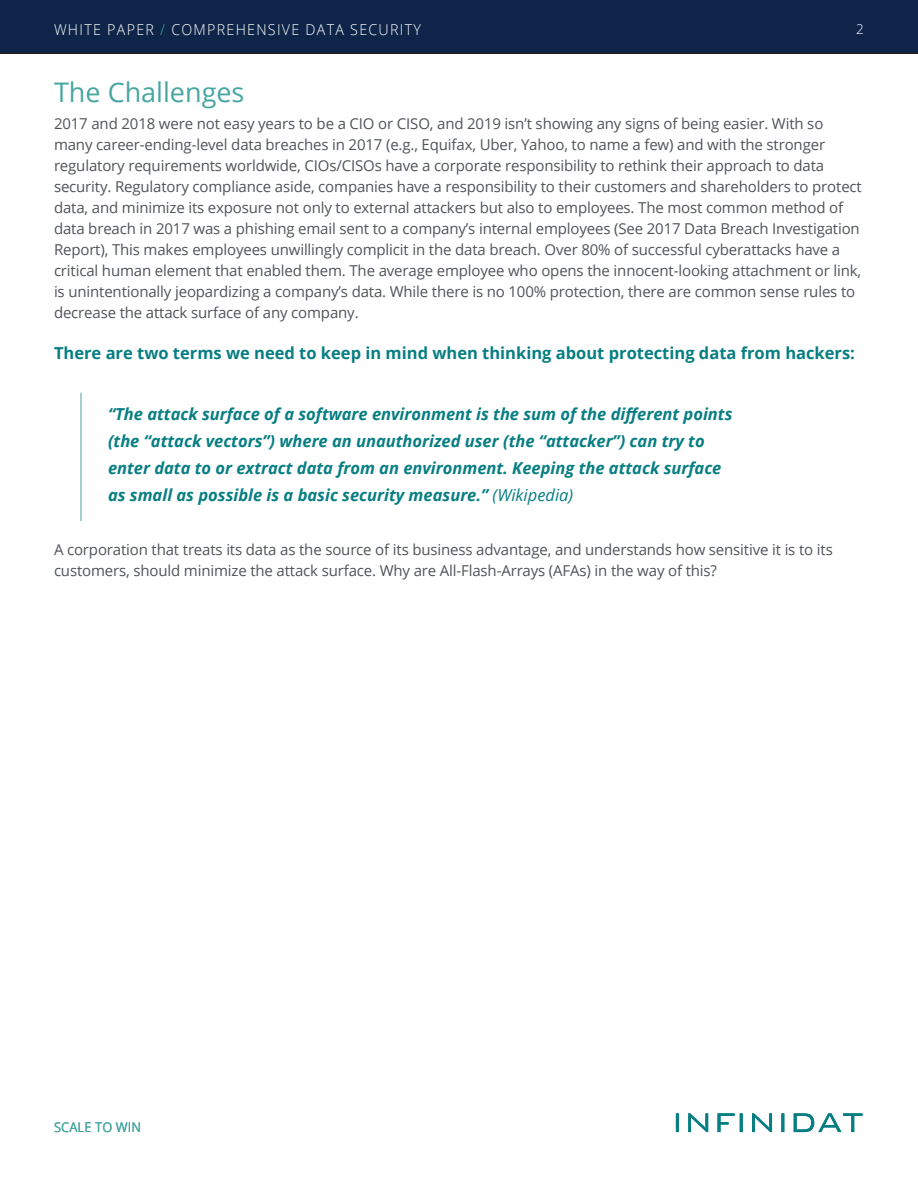
<style>
.page{position:relative;width:918px;height:1188px;background:#fff}
.page>*{position:absolute;margin:0;border:0;box-sizing:border-box;transform-origin:0 0}
.t1{font:27px "Open Sans";color:#47a6a1}
.Quote_Green{font:italic 700 16.5px/27px "Open Sans";color:#077e82}
.Quote_Green-2{font:700 16.5px "Open Sans";color:#077e82}
.body_10pt_14pt{font:15px/21px "Open Sans";letter-spacing:-.01em;color:#4f5359}
.t2{font:300 15px "Open Sans";letter-spacing:.09em;color:#fff;scale:.95 1}
.Subtitle_2{font:13.5px "Open Sans";letter-spacing:.01em;color:#47a6a1;scale:.95 1}
.t3{font:300 13.5px "Open Sans";color:#fff}
.s1{color:#47a6a1}
.s2{font-weight:400}
</style>
<div class="page">
<div style="left:0;top:0;width:918px;height:54px;background:#0e2449"></div>
<svg style="left:676px;top:1113px;width:187px;height:19px"></svg>
<hr style="left:81px;top:393px;width:1px;height:128px;background:#47a6a1">
<p class="t2" style="left:54px;top:20px;width:388px">WHITE PAPER <span class="s1">/</span> COMPREHENSIVE DATA SECURITY</p>
<p class="t3" style="left:856px;top:20px;width:9px">2</p>
<p class="t1" style="left:54px;top:73px;width:192px">The Challenges</p>
<p class="body_10pt_14pt" style="left:54px;top:113px;width:809px">2017 and 2018 were not easy years to be a CIO or CISO, and 2019 isn’t showing any signs of being easier. With so many career-ending-level data breaches in 2017 (e.g., Equifax, Uber, Yahoo, to name a few) and with the stronger regulatory requirements worldwide, CIOs/CISOs have a corporate responsibility to rethink their approach to data security. Regulatory compliance aside, companies have a responsibility to their customers and shareholders to protect data, and minimize its exposure not only to external attackers but also to employees. The most common method of data breach in 2017 was a phishing email sent to a company’s internal employees (See 2017 Data Breach Investigation Report), This makes employees unwillingly complicit in the data breach. Over 80% of successful cyberattacks have a critical human element that enabled them. The average employee who opens the innocent-looking attachment or link, is unintentionally jeopardizing a company’s data. While there is no 100% protection, there are common sense rules to decrease the attack surface of any company.</p>
<p class="Quote_Green-2" style="left:54px;top:341px;width:803px">There are two terms we need to keep in mind when thinking about protecting data from hackers:</p>
<p class="Quote_Green" style="left:108px;top:400px;width:626px">“The attack surface of a software environment is the sum of the different points (the “attack vectors”) where an unauthorized user (the “attacker”) can try to enter data to or extract data from an environment. Keeping the attack surface as small as possible is a basic security measure.” <span class="s2">(Wikipedia)</span></p>
<p class="body_10pt_14pt" style="left:54px;top:539px;width:780px">A corporation that treats its data as the source of its business advantage, and understands how sensitive it is to its customers, should minimize the attack surface. Why are All-Flash-Arrays (AFAs) in the way of this?</p>
<p class="Subtitle_2" style="left:54px;top:1118px;width:93px">SCALE TO WIN</p>
</div>
